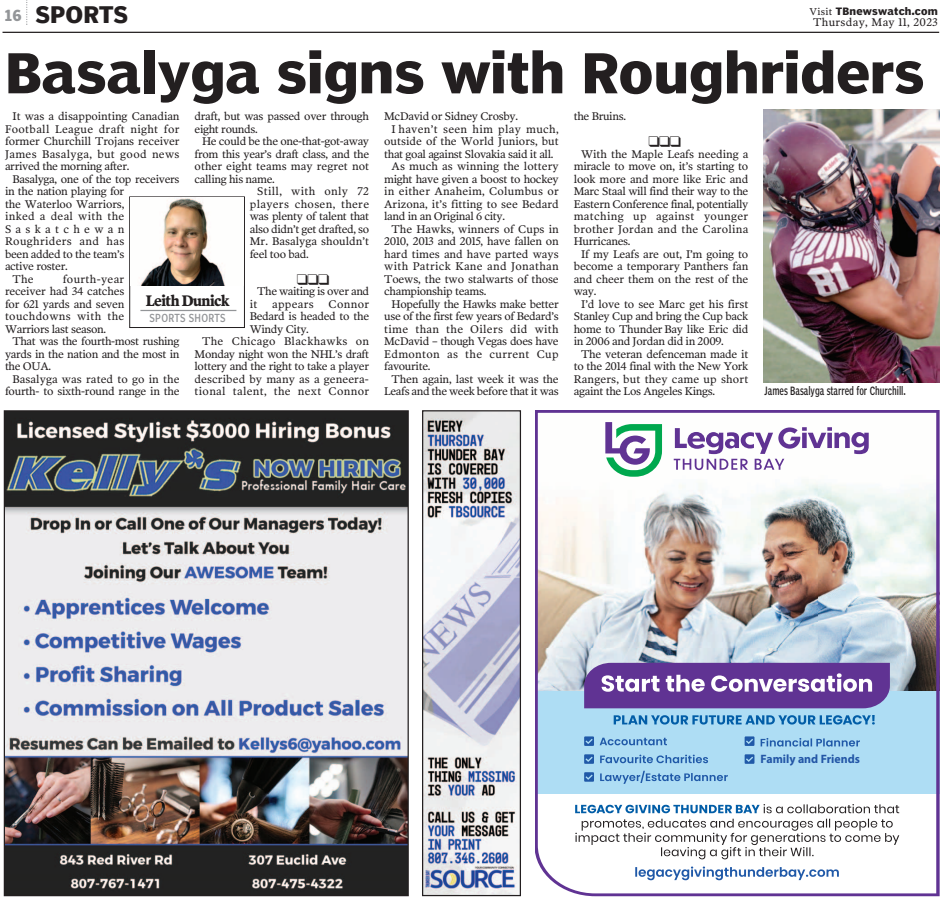
<style>
.page{position:relative;width:943px;height:900px;background:#fff}
.page>*{position:absolute;margin:0;border:0;box-sizing:border-box;transform-origin:0 0}
.t1{font:700 53.75px "Poynter Agate";color:#231f20}
.t2{font:700 22.5px "Poynter Agate";letter-spacing:.01em;color:#231f20}
.t3{font:700 15px "Poynter Oldstyle Text";letter-spacing:-.04em;color:#231f20;scale:.92 1}
.t4{font:700 15px "Poynter Agate";color:#939598}
.t5{font:700 12.12px "Myriad Pro";color:#2356a6}
.t6{font:11.25px/12.5px "Poynter Oldstyle Text";letter-spacing:-.025em;color:#231f20;text-align:justify}
.t7{font:11.25px "Poynter Agate Comp One";color:#231f20;scale:.8 1}
.t8{font:11.25px "Poynter Oldstyle Text";letter-spacing:.03em;color:#231f20}
.t9{font:11.25px "Zapf Dingbats IT Cby BT";color:#231f20}
.t10{font:11px "Poynter Agate Comp One";letter-spacing:.03em;color:#939598;scale:.92 1}
.t11{font:700 10px "Poynter Agate";letter-spacing:.03em;color:#231f20}
.s1{font-family:"Poynter Oldstyle Text";font-weight:400}
</style>
<div class="page">
<hr style="left:3px;top:32px;width:936px;height:1px;background:#231f20">
<svg style="left:26px;top:0;width:1px;height:25px"></svg>
<img style="left:424px;top:412px;width:95px;height:482px">
<div style="left:422px;top:410px;width:99px;height:486px;border:1px solid #231f20"></div>
<img style="left:535px;top:410px;width:404px;height:486px">
<img style="left:6px;top:412px;width:401px;height:482px">
<div style="left:129px;top:197px;width:116px;height:131px;border:1px solid #231f20"></div>
<hr style="left:140px;top:310px;width:96px;height:1px;background:#939598">
<img style="left:131px;top:198px;width:112px;height:88px">
<img style="left:763px;top:109px;width:176px;height:274px">
<p class="t4" style="left:4px;top:9px;width:19px">16</p>
<p class="t2" style="left:36px;top:5px;width:94px">SPORTS</p>
<p class="t11" style="left:810px;top:6px;width:130px"><span class="s1">Visit</span> TBnewswatch.com</p>
<p class="t8" style="left:813px;top:15px;width:126px">Thursday, May 11, 2023</p>
<p class="t1" style="left:5px;top:50px;width:921px">Basalyga signs with Roughriders</p>
<p class="t6" style="left:195px;top:110px;width:176px">draft, but was passed over through eight rounds.</p>
<p class="t6" style="left:195px;top:135px;width:176px;text-indent:7px">He could be the one-that-got-away from this year’s draft class, and the other eight teams may regret not calling his name.</p>
<p class="t6" style="left:250px;top:185px;width:121px;text-indent:7px">Still, with only 72 players chosen, there was plenty of talent that also didn’t get drafted, so Mr. Basalyga shouldn’t feel too bad.</p>
<p class="t9" style="left:297px;top:273px;width:34px">❑❑❑</p>
<p class="t6" style="left:250px;top:285px;width:121px;text-indent:7px">The waiting is over and it</p>
<p class="t6" style="left:5px;top:110px;width:176px;text-indent:7px">It was a disappointing Canadian Football League draft night for former Churchill Trojans receiver James Basalyga, but good news arrived the morning after.</p>
<p class="t6" style="left:5px;top:172px;width:176px;text-align:left;text-indent:7px">Basalyga, one of the top receivers in the nation playing for<br>the Waterloo Warriors,<br>inked a deal with the<br>Saskatchewan<br>Roughriders and has<br>been added to the team’s<br>active roster.</p>
<p class="t6" style="left:12px;top:272px;width:23px">The</p>
<p class="t6" style="left:5px;top:272px;width:121px;text-indent:58px">fourth-year receiver had 34 catches for 621 yards and seven touchdowns with the Warriors last season.</p>
<p class="t6" style="left:5px;top:335px;width:176px;text-indent:7px">That was the fourth-most rushing yards in the nation and the most in the OUA.</p>
<p class="t6" style="left:5px;top:372px;width:176px;text-align:right">Basalyga was rated to go in the fourth- to sixth-round range in the</p>
<p class="t3" style="left:146px;top:292px;width:93px">Leith Dunick</p>
<p class="t10" style="left:149px;top:313px;width:84px">SPORTS SHORTS</p>
<p class="t6" style="left:250px;top:297px;width:121px;text-indent:79px">Connor Bedard is headed to the Windy City.</p>
<p class="t6" style="left:195px;top:335px;width:176px;text-indent:7px">The Chicago Blackhawks on Monday night won the NHL’s draft lottery and the right to take a player described by many as a geneera&shy;tional talent, the next Connor</p>
<p class="t8" style="left:272px;top:297px;width:43px">appears</p>
<p class="t6" style="left:384px;top:110px;width:135px">McDavid or Sidney Crosby.</p>
<p class="t6" style="left:384px;top:122px;width:176px;text-indent:7px">I haven’t seen him play much, outside of the World Juniors, but that goal against Slovakia said it all.</p>
<p class="t6" style="left:384px;top:160px;width:176px;text-indent:7px">As much as winning the lottery might have given a boost to hockey in either Anaheim, Columbus or Arizona, it’s fitting to see Bedard land in an Original 6 city.</p>
<p class="t6" style="left:384px;top:222px;width:176px;text-indent:7px">The Hawks, winners of Cups in 2010, 2013 and 2015, have fallen on hard times and have parted ways with Patrick Kane and Jonathan Toews, the two stalwarts of those championship teams.</p>
<p class="t6" style="left:384px;top:297px;width:176px;text-indent:7px">Hopefully the Hawks make better use of the first few years of Bedard’s time than the Oilers did with McDavid – though Vegas does have Edmonton as the current Cup favourite.</p>
<p class="t6" style="left:384px;top:372px;width:176px;text-align:right">Then again, last week it was the<br>Leafs and the week before that it was</p>
<p class="t6" style="left:574px;top:110px;width:54px">the Bruins.</p>
<p class="t9" style="left:648px;top:136px;width:34px">❑❑❑</p>
<p class="t6" style="left:574px;top:147px;width:176px;text-indent:7px">With the Maple Leafs needing a miracle to move on, it’s starting to look more and more like Eric and Marc Staal will find their way to the Eastern Conference final, potentially matching up against younger brother Jordan and the Carolina Hurricanes.</p>
<p class="t6" style="left:574px;top:247px;width:176px;text-indent:7px">If my Leafs are out, I’m going to become a temporary Panthers fan and cheer them on the rest of the way.</p>
<p class="t6" style="left:574px;top:297px;width:176px;text-indent:7px">I’d love to see Marc get his first Stanley Cup and bring the Cup back home to Thunder Bay like Eric did in 2006 and Jordan did in 2009.</p>
<p class="t6" style="left:574px;top:347px;width:176px;text-indent:7px">The veteran defenceman made it to the 2014 final with the New York Rangers, but they came up short againt the Los Angeles Kings.</p>
<p class="t7" style="left:764px;top:386px;width:178px">James Basalyga starred for Churchill.</p>
<p class="t5" style="left:761px;top:751px;width:101px">Family and Friends</p>
</div>
